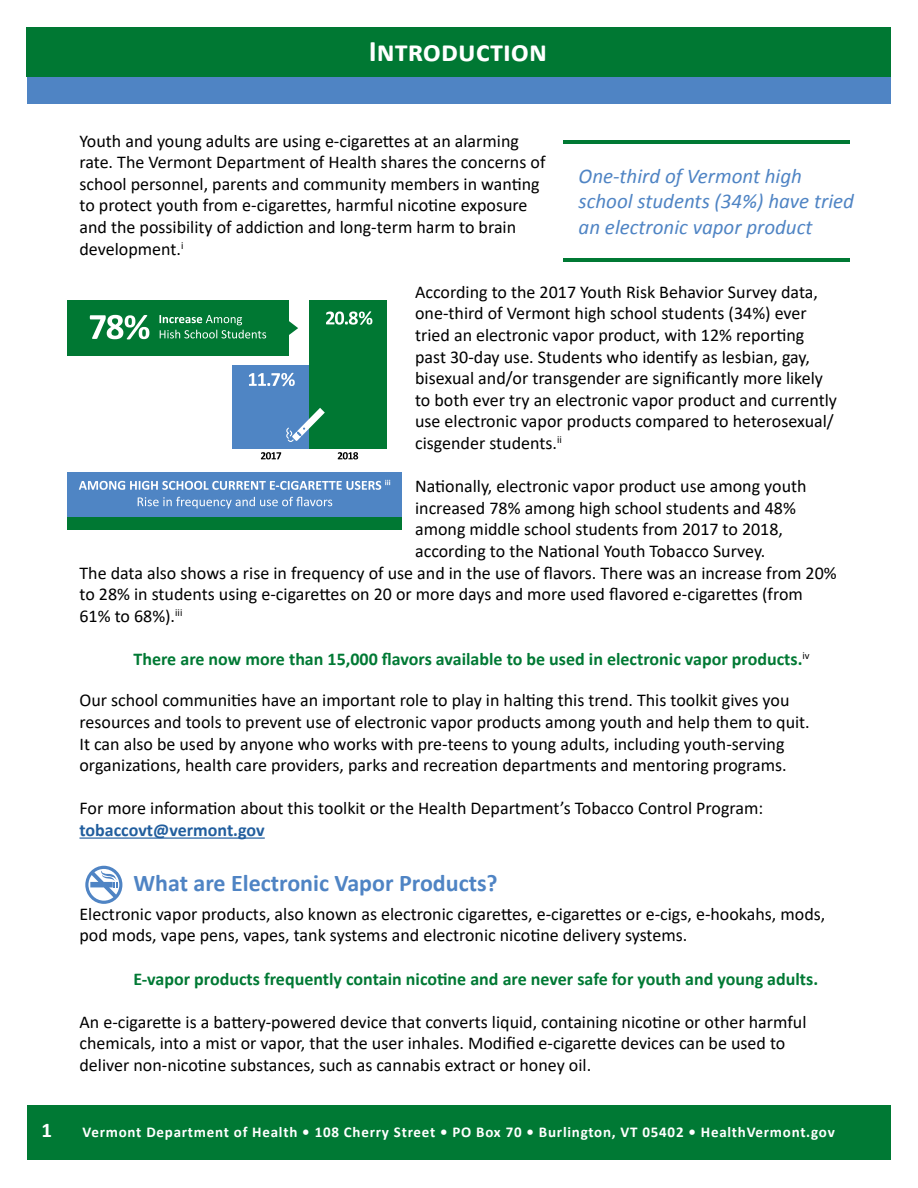
<style>
.page{position:relative;width:918px;height:1188px;background:#fff}
.page>*{position:absolute;margin:0;border:0;box-sizing:border-box;transform-origin:0 0}
.t1{font:700 30px "Calibri";color:#fff}
.t2{font:700 24px "Calibri";color:#4f84c4}
.t3{font:italic 21px/25.2px "Calibri";color:#4f84c4}
.t4{font:700 21px "Calibri";color:#fff}
.t5{font:18px/21.6px "Calibri";color:#000}
.t6{font:700 18px "Calibri";color:#007934}
.t7{font:700 18px "Calibri";color:#215e9e}
.t8{font:700 15px "Calibri";letter-spacing:.05em;color:#fff}
</style>
<div class="page">
<div style="left:27px;top:1106px;width:863px;height:54px;background:#007934"></div>
<hr style="left:80px;top:837px;width:185px;height:2px;background:#215e9e">
<hr style="left:563px;top:141px;width:287px;height:3px;background:#007934">
<hr style="left:563px;top:258px;width:287px;height:3px;background:#007934">
<div style="left:68px;top:485px;width:334px;height:45px;background:#007833"></div>
<div style="left:233px;top:365px;width:76px;height:83px;background:#4f85c4"></div>
<div style="left:309px;top:300px;width:78px;height:148px;background:#007833"></div>
<svg style="left:286px;top:408px;width:39px;height:34px"></svg>
<div style="left:68px;top:473px;width:334px;height:44px;background:#4f85c4"></div>
<div style="left:68px;top:300px;width:221px;height:56px;background:#007833"></div>
<svg style="left:289px;top:321px;width:9px;height:14px"></svg>
<svg style="left:90px;top:315px;width:59px;height:24px"></svg>
<svg style="left:326px;top:311px;width:46px;height:14px"></svg>
<svg style="left:249px;top:373px;width:46px;height:13px"></svg>
<svg style="left:261px;top:452px;width:20px;height:7px"></svg>
<svg style="left:338px;top:452px;width:20px;height:7px"></svg>
<svg style="left:159px;top:315px;width:107px;height:23px"></svg>
<svg style="left:79px;top:480px;width:311px;height:10px"></svg>
<svg style="left:138px;top:497px;width:194px;height:12px"></svg>
<svg style="left:85px;top:866px;width:37px;height:38px"></svg>
<div style="left:27px;top:37px;width:863px;height:67px;background:#4f84c4"></div>
<div style="left:26px;top:27px;width:864px;height:49px;background:#007833"></div>
<h1 class="t1" style="left:369px;top:30px;width:180px">Introduction</h1>
<p class="t4" style="left:42px;top:1115px;width:12px">1</p>
<p class="t5" style="left:80px;top:131px;width:468px">Youth and young adults are using e-cigarettes at an alarming rate. The Vermont Department of Health shares the concerns of school personnel, parents and community members in wanting to protect youth from e-cigarettes, harmful nicotine exposure and the possibility of addiction and long-term harm to brain development.<sup>i</sup></p>
<p class="t5" style="left:415px;top:282px;width:423px">According to the 2017 Youth Risk Behavior Survey data, one-third of Vermont high school students (34%) ever tried an electronic vapor product, with 12% reporting past 30-day use. Students who identify as lesbian, gay, bisexual and/or transgender are significantly more likely to both ever try an electronic vapor product and currently use electronic vapor products compared to heterosexual/ cisgender students.<sup>ii</sup></p>
<p class="t5" style="left:415px;top:476px;width:393px">Nationally, electronic vapor product use among youth</p>
<p class="t5" style="left:415px;top:498px;width:382px">increased 78% among high school students and 48%</p>
<p class="t5" style="left:415px;top:519px;width:369px">among middle school students from 2017 to 2018,</p>
<p class="t5" style="left:415px;top:541px;width:352px">according to the National Youth Tobacco Survey.</p>
<p class="t5" style="left:79px;top:563px;width:759px">The data also shows a rise in frequency of use and in the use of flavors. There was an increase from 20%</p>
<p class="t5" style="left:79px;top:584px;width:725px">to 28% in students using e-cigarettes on 20 or more days and more used flavored e-cigarettes (from</p>
<p class="t5" style="left:79px;top:606px;width:104px">61% to 68%).<sup>iii</sup></p>
<p class="t6" style="left:133px;top:646px;width:678px">There are now more than 15,000 flavors available to be used in electronic vapor products.<sup>iv</sup></p>
<p class="t5" style="left:79px;top:690px;width:732px">Our school communities have an important role to play in halting this trend. This toolkit gives you resources and tools to prevent use of electronic vapor products among youth and help them to quit.<br>It can also be used by anyone who works with pre-teens to young adults, including youth-serving organizations, health care providers, parks and recreation departments and mentoring programs.</p>
<p class="t5" style="left:79px;top:798px;width:685px">For more information about this toolkit or the Health Department’s Tobacco Control Program:</p>
<p class="t7" style="left:79px;top:817px;width:187px">tobaccovt@vermont.gov</p>
<h2 class="t2" style="left:134px;top:866px;width:366px">What are Electronic Vapor Products?</h2>
<p class="t5" style="left:80px;top:904px;width:747px">Electronic vapor products, also known as electronic cigarettes, e-cigarettes or e-cigs, e-hookahs, mods, pod mods, vape pens, vapes, tank systems and electronic nicotine delivery systems.</p>
<p class="t6" style="left:134px;top:966px;width:686px">E-vapor products frequently contain nicotine and are never safe for youth and young adults.</p>
<p class="t5" style="left:80px;top:1012px;width:729px">An e-cigarette is a battery-powered device that converts liquid, containing nicotine or other harmful chemicals, into a mist or vapor, that the user inhales. Modified e-cigarette devices can be used to deliver non-nicotine substances, such as cannabis extract or honey oil.</p>
<p class="t3" style="left:579px;top:163px;width:277px">One-third of Vermont high school students (34%) have tried an electronic vapor product</p>
<p class="t8" style="left:83px;top:1122px;width:754px">Vermont Department of Health • 108 Cherry Street • PO Box 70 • Burlington, VT 05402 • HealthVermont.gov</p>
</div>
